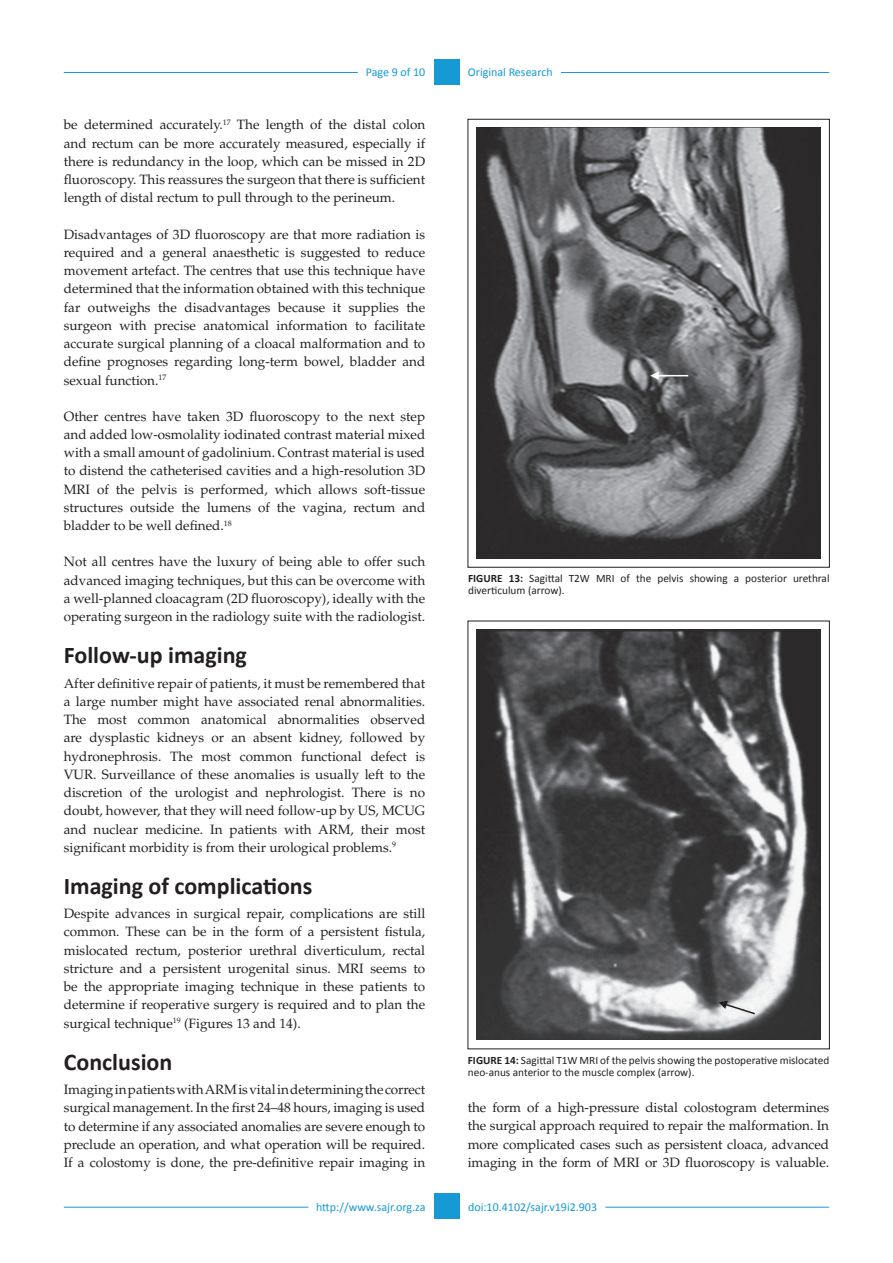
<style>
.page{position:relative;width:893px;height:1263px;background:#fff}
.page>*{position:absolute;margin:0;border:0;box-sizing:border-box;transform-origin:0 0}
._1{font:700 24px "Calibri";color:#231f20}
.Text1{font:13.5px/18.3px "Palatino";letter-spacing:-.005em;color:#231f20;text-align:justify}
.Text{font:13.5px/18.3px "Palatino";color:#231f20;text-align:justify}
.t1{font:12px "Calibri";color:#1799d5}
.Figure_caption{font:11.25px/12px "Calibri";color:#231f20}
.s1{font-weight:700}
</style>
<div class="page">
<div style="left:434px;top:59px;width:25px;height:26px;background:#1799d5"></div>
<hr style="left:64px;top:72px;width:294px;height:1px;background:#1799d5">
<hr style="left:561px;top:72px;width:268px;height:1px;background:#1799d5">
<hr style="left:64px;top:1207px;width:244px;height:1px;background:#1799d5">
<hr style="left:605px;top:1207px;width:224px;height:1px;background:#1799d5">
<div style="left:434px;top:1193px;width:25px;height:26px;background:#1799d5"></div>
<img style="left:476px;top:128px;width:345px;height:431px">
<hr style="left:656px;top:375px;width:32px;height:1px;background:#fff">
<svg style="left:650px;top:371px;width:9px;height:9px"></svg>
<img style="left:477px;top:630px;width:344px;height:410px">
<svg style="left:718px;top:1001px;width:39px;height:14px"></svg>
<p class="t1" style="left:366px;top:65px;width:61px">Page 9 of 10</p>
<p class="t1" style="left:468px;top:65px;width:86px">Original Research</p>
<p class="Text" style="left:64px;top:116px;width:363px">be determined accurately.<sup>17</sup> The length of the distal colon and rectum can be more accurately measured, especially if there is redundancy in the loop, which can be missed in 2D fluoroscopy. This reassures the surgeon that there is sufficient length of distal rectum to pull through to the perineum.</p>
<p class="Text" style="left:64px;top:225px;width:363px">Disadvantages of 3D fluoroscopy are that more radiation is required and a general anaesthetic is suggested to reduce movement artefact. The centres that use this technique have determined that the information obtained with this technique far outweighs the disadvantages because it supplies the surgeon with precise anatomical information to facilitate accurate surgical planning of a cloacal malformation and to define prognoses regarding long-term bowel, bladder and sexual function.<sup>17</sup></p>
<p class="Text" style="left:64px;top:407px;width:363px">Other centres have taken 3D fluoroscopy to the next step and added low-osmolality iodinated contrast material mixed with a small amount of gadolinium. Contrast material is used to distend the catheterised cavities and a high-resolution 3D MRI of the pelvis is performed, which allows soft-tissue structures outside the lumens of the vagina, rectum and bladder to be well defined.<sup>18</sup></p>
<p class="Text" style="left:64px;top:553px;width:363px">Not all centres have the luxury of being able to offer such advanced imaging techniques, but this can be overcome with a well-planned cloacagram (2D fluoroscopy), ideally with the operating surgeon in the radiology suite with the radiologist.</p>
<p class="_1" style="left:64px;top:640px;width:185px">Follow-up imaging</p>
<p class="Text1" style="left:64px;top:674px;width:363px">After definitive repair of patients, it must be remembered that a large number might have associated renal abnormalities.<br>The most common anatomical abnormalities observed are dysplastic kidneys or an absent kidney, followed by hydronephrosis. The most common functional defect is VUR. Surveillance of these anomalies is usually left to the discretion of the urologist and nephrologist. There is no doubt, however, that they will need follow-up by US, MCUG and nuclear medicine. In patients with ARM, their most significant morbidity is from their urological problems.<sup>9</sup></p>
<p class="_1" style="left:64px;top:871px;width:250px">Imaging of complications</p>
<p class="Text1" style="left:64px;top:905px;width:363px">Despite advances in surgical repair, complications are still common. These can be in the form of a persistent fistula, mislocated rectum, posterior urethral diverticulum, rectal stricture and a persistent urogenital sinus. MRI seems to be the appropriate imaging technique in these patients to determine if reoperative surgery is required and to plan the surgical technique<sup>19</sup> (Figures 13 and 14).</p>
<p class="_1" style="left:64px;top:1046px;width:110px">Conclusion</p>
<p class="Text1" style="left:64px;top:1080px;width:363px">Imaging in patients with ARM is vital in determining the correct surgical management. In the first 24–48 hours, imaging is used to determine if any associated anomalies are severe enough to preclude an operation, and what operation will be required.<br>If a colostomy is done, the pre-definitive repair imaging in</p>
<p class="Figure_caption" style="left:468px;top:572px;width:363px"><span class="s1">FIGURE 13:</span> Sagittal T2W MRI of the pelvis showing a posterior urethral diverticulum (arrow).</p>
<p class="Figure_caption" style="left:468px;top:1054px;width:363px"><span class="s1">FIGURE 14:</span> Sagittal T1W MRI of the pelvis showing the postoperative mislocated neo-anus anterior to the muscle complex (arrow).</p>
<p class="Text1" style="left:468px;top:1098px;width:363px">the form of a high-pressure distal colostogram determines the surgical approach required to repair the malformation. In more complicated cases such as persistent cloaca, advanced imaging in the form of MRI or 3D fluoroscopy is valuable.</p>
<p class="t1" style="left:316px;top:1199px;width:111px">http://www.sajr.org.za</p>
<p class="t1" style="left:468px;top:1199px;width:131px">doi:10.4102/sajr.v19i2.903</p>
</div>
